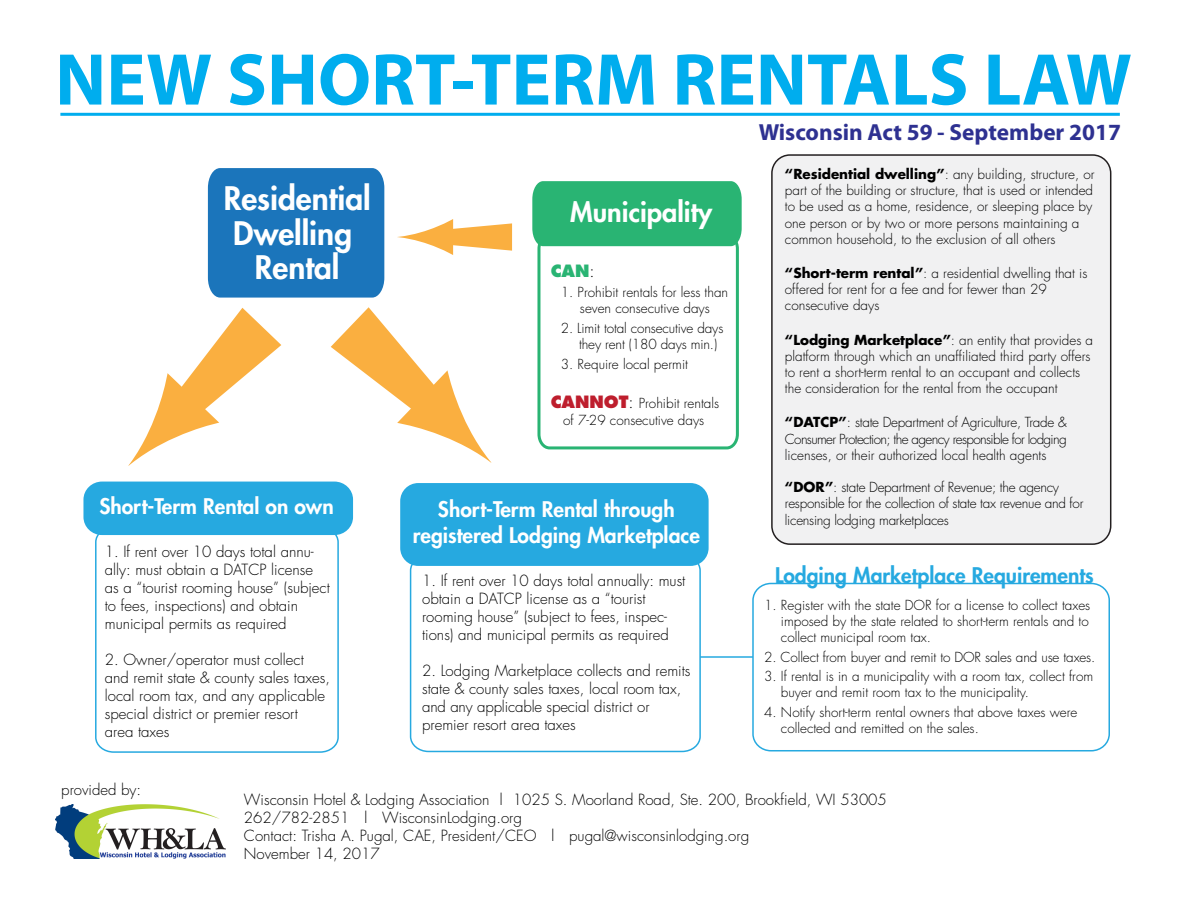
<style>
.page{position:relative;width:1188px;height:918px;background:#fff}
.page>*{position:absolute;margin:0;border:0;box-sizing:border-box;transform-origin:0 0}
.t1{font:700 74.1px "Myriad Pro";color:#00adee}
.t2{font:800 31.5px/34.5px "Futura";color:#fff;text-align:center}
.t3{font:800 27px "Futura";color:#fff}
.t4{font:700 23.25px "Myriad Pro";color:#2e3191}
.t5{font:800 21px/25.2px "Futura";color:#fff;text-align:center}
.t6{font:800 21px "Futura";color:#26a9e0}
.t7{font:800 16.5px "Futura";color:#29b473}
.t8{font:300 15px/18px "Futura";color:#000}
.t9{font:300 13.5px/16.2px "Futura";color:#000}
.t10{font:300 13.5px/16.2px "Futura";letter-spacing:-.02em;color:#000}
.s1{font-weight:700}
.s2{font-weight:300;color:#000}
.s3{font-weight:800;font-size:16.5px;color:#be1e2d}
.s4{font-size:16.5px}
</style>
<div class="page">
<hr style="left:696px;top:656px;width:62px;height:2px;background:#26a9e0">
<svg style="left:409px;top:564px;width:293px;height:189px"></svg>
<div style="left:208px;top:168px;width:176px;height:130px;background:#1b75bb"></div>
<div style="left:400px;top:483px;width:309px;height:83px;background:#26a9e0;border-radius:18px"></div>
<div style="left:83px;top:482px;width:270px;height:53px;background:#26a9e0;border-radius:18px"></div>
<hr style="left:60px;top:113px;width:1060px;height:3px;background:#00adee">
<div style="left:532px;top:181px;width:210px;height:61px;background:#29b473"></div>
<svg style="left:397px;top:219px;width:115px;height:36px"></svg>
<svg style="left:128px;top:308px;width:153px;height:158px"></svg>
<svg style="left:331px;top:307px;width:161px;height:156px"></svg>
<svg style="left:536px;top:232px;width:204px;height:218px"></svg>
<div style="left:772px;top:155px;width:339px;height:389px;background:#f1f1f2;border-radius:18px"></div>
<div style="left:771px;top:154px;width:340px;height:391px;border:2px solid #231f20;border-radius:18px"></div>
<img style="left:55px;top:804px;width:171px;height:55px">
<svg style="left:94px;top:533px;width:246px;height:220px"></svg>
<div style="left:753px;top:583px;width:356px;height:168px;background:#fff;border-radius:17px"></div>
<div style="left:752px;top:583px;width:358px;height:168px;border:2px solid #26a9e0;border-radius:17px"></div>
<h1 class="t1" style="left:55px;top:31px;width:1078px">NEW SHORT-TERM RENTALS LAW</h1>
<h3 class="t4" style="left:759px;top:117px;width:364px">Wisconsin Act 59 - September 2017</h3>
<h2 class="t2" style="left:224px;top:181px;width:149px">Residential<br>Dwelling<br>Rental</h2>
<p class="t9" style="left:785px;top:166px;width:311px"><span class="s1">“Residential dwelling”</span>: any building, structure, or part of the building or structure, that is used or intended to be used as a home, residence, or sleeping place by one person or by two or more persons maintaining a common household, to the exclusion of all others</p>
<p class="t9" style="left:785px;top:265px;width:304px"><span class="s1">“Short-term rental”</span>: a residential dwelling that is offered for rent for a fee and for fewer than 29 consecutive days</p>
<p class="t9" style="left:785px;top:332px;width:310px"><span class="s1">“Lodging Marketplace”</span>: an entity that provides a platform through which an unaffiliated third party offers to rent a short-term rental to an occupant and collects the consideration for the rental from the occupant</p>
<p class="t9" style="left:785px;top:414px;width:283px;text-align:justify"><span class="s1">“DATCP”</span>: state Department of Agriculture, Trade &amp; Consumer Protection; the agency responsible for lodging licenses, or their authorized local health agents</p>
<p class="t10" style="left:785px;top:479px;width:300px"><span class="s1">“DOR”</span>: state Department of Revenue; the agency responsible for the collection of state tax revenue and for licensing lodging marketplaces</p>
<h3 class="t3" style="left:570px;top:194px;width:143px">Municipality</h3>
<p class="t7" style="left:551px;top:261px;width:45px">CAN<span class="s2">:</span></p>
<p class="t9" style="left:561px;top:284px;width:169px;text-align:center">1. Prohibit rentals for less than seven consecutive days</p>
<p class="t9" style="left:579px;top:320px;width:146px;text-indent:-18px">2. Limit total consecutive days they rent (180 days min.)</p>
<p class="t9" style="left:561px;top:356px;width:129px">3. Require local permit</p>
<p class="t9" style="left:551px;top:396px;width:170px;text-align:center"><span class="s3">CANNOT</span><span class="s4">:</span> Prohibit rentals of 7-29 consecutive days</p>
<h3 class="t5" style="left:99px;top:494px;width:236px">Short-Term Rental on own</h3>
<h3 class="t5" style="left:413px;top:497px;width:289px">Short-Term Rental through registered Lodging Marketplace</h3>
<p class="t8" style="left:105px;top:543px;width:227px">1. If rent over 10 days total annu&shy;ally: must obtain a DATCP license as a “tourist rooming house” (subject to fees, inspections) and obtain municipal permits as required</p>
<p class="t8" style="left:105px;top:651px;width:227px">2. Owner/operator must collect and remit state &amp; county sales taxes, local room tax, and any applicable special district or premier resort area taxes</p>
<h3 class="t6" style="left:775px;top:562px;width:320px">Lodging Marketplace Requirements</h3>
<p class="t9" style="left:781px;top:597px;width:311px;text-align:justify;text-indent:-17px">1. Register with the state DOR for a license to collect taxes imposed by the state related to short-term rentals and to collect municipal room tax.</p>
<p class="t9" style="left:764px;top:649px;width:333px">2. Collect from buyer and remit to DOR sales and use taxes.</p>
<p class="t9" style="left:781px;top:668px;width:314px;text-indent:-17px">3. If rental is in a municipality with a room tax, collect from buyer and remit room tax to the municipality.</p>
<p class="t9" style="left:781px;top:704px;width:298px;text-indent:-17px">4. Notify short-term rental owners that above taxes were collected and remitted on the sales.</p>
<p class="t8" style="left:422px;top:572px;width:265px">1. If rent over 10 days total annually: must obtain a DATCP license as a “tourist rooming house” (subject to fees, inspec&shy;tions) and municipal permits as required</p>
<p class="t8" style="left:422px;top:662px;width:270px">2. Lodging Marketplace collects and remits state &amp; county sales taxes, local room tax, and any applicable special district or premier resort area taxes</p>
<p class="t8" style="left:61px;top:781px;width:81px">provided by:</p>
<p class="t8" style="left:244px;top:791px;width:644px">Wisconsin Hotel &amp; Lodging Association | 1025 S. Moorland Road, Ste. 200, Brookfield, WI 53005<br>262/782-2851 | WisconsinLodging.org<br>Contact: Trisha A. Pugal, CAE, President/CEO | pugal@wisconsinlodging.org<br>November 14, 2017</p>
</div>
